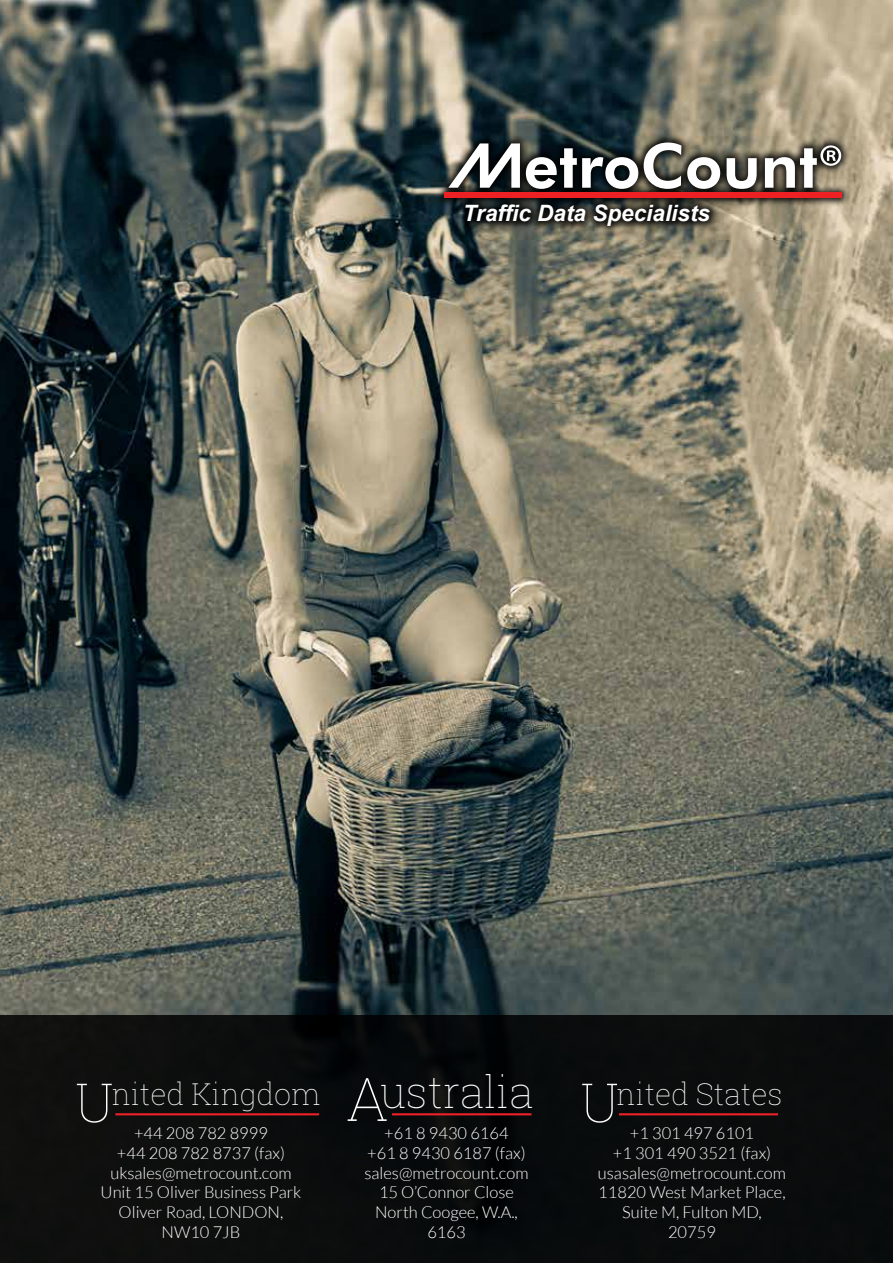
<style>
.page{position:relative;width:893px;height:1263px;background:#fff}
.page>*{position:absolute;margin:0;border:0;box-sizing:border-box;transform-origin:0 0}
.t1{font:61.65px "Mcombold";color:#fff}
.t2{font:100 30px "Roboto Slab";color:#fff}
.t3{font:italic 700 22.5px "Arial";color:#fff}
.t4{font:300 16.5px/19.8px "Lato";color:#fff;text-align:center}
.s1{font-family:"Myriad Pro"}
.s2{font-size:54px}
.s3{font-size:60.15px}
.s4{font-size:43.5px}
</style>
<div class="page">
<img style="left:0;top:0;width:893px;height:1015px">
<div style="left:0;top:1015px;width:893px;height:248px;background:#0a0d0d"></div>
<hr style="left:115px;top:1113px;width:204px;height:2px;background:#ed2127">
<hr style="left:619px;top:1113px;width:159px;height:2px;background:#ed2127">
<hr style="left:392px;top:1113px;width:139px;height:2px;background:#ed2127">
<div style="left:435px;top:132px;width:416px;height:104px;background:#000;opacity:.89"></div>
<div style="left:445px;top:193px;width:396px;height:5px;background:#ed2024"></div>
<h1 class="t1" style="left:448px;top:128px;width:397px">~etroCount<span class="s1">®</span></h1>
<h3 class="t3" style="left:463px;top:199px;width:249px">Traffic Data Specialists</h3>
<h2 class="t2" style="left:75px;top:1073px;width:709px"><span class="s2">U</span>nited Kingdom <span class="s3">A</span><span class="s4">ustralia</span> <span class="s2">U</span>nited States</h2>
<p class="t4" style="left:101px;top:1123px;width:202px">+44 208 782 8999<br>+44 208 782 8737 (fax) uksales@metrocount.com<br>Unit 15 Oliver Business Park<br>Oliver Road, LONDON,<br>NW10 7JB</p>
<p class="t4" style="left:598px;top:1123px;width:190px">+1 301 497 6101<br>+1 301 490 3521 (fax) usasales@metrocount.com<br>11820 West Market Place,<br>Suite M, Fulton MD,<br>20759</p>
<p class="t4" style="left:364px;top:1123px;width:165px">+61 8 9430 6164<br>+61 8 9430 6187 (fax) sales@metrocount.com<br>15 O’Connor Close<br>North Coogee, W.A.,<br>6163</p>
</div>
